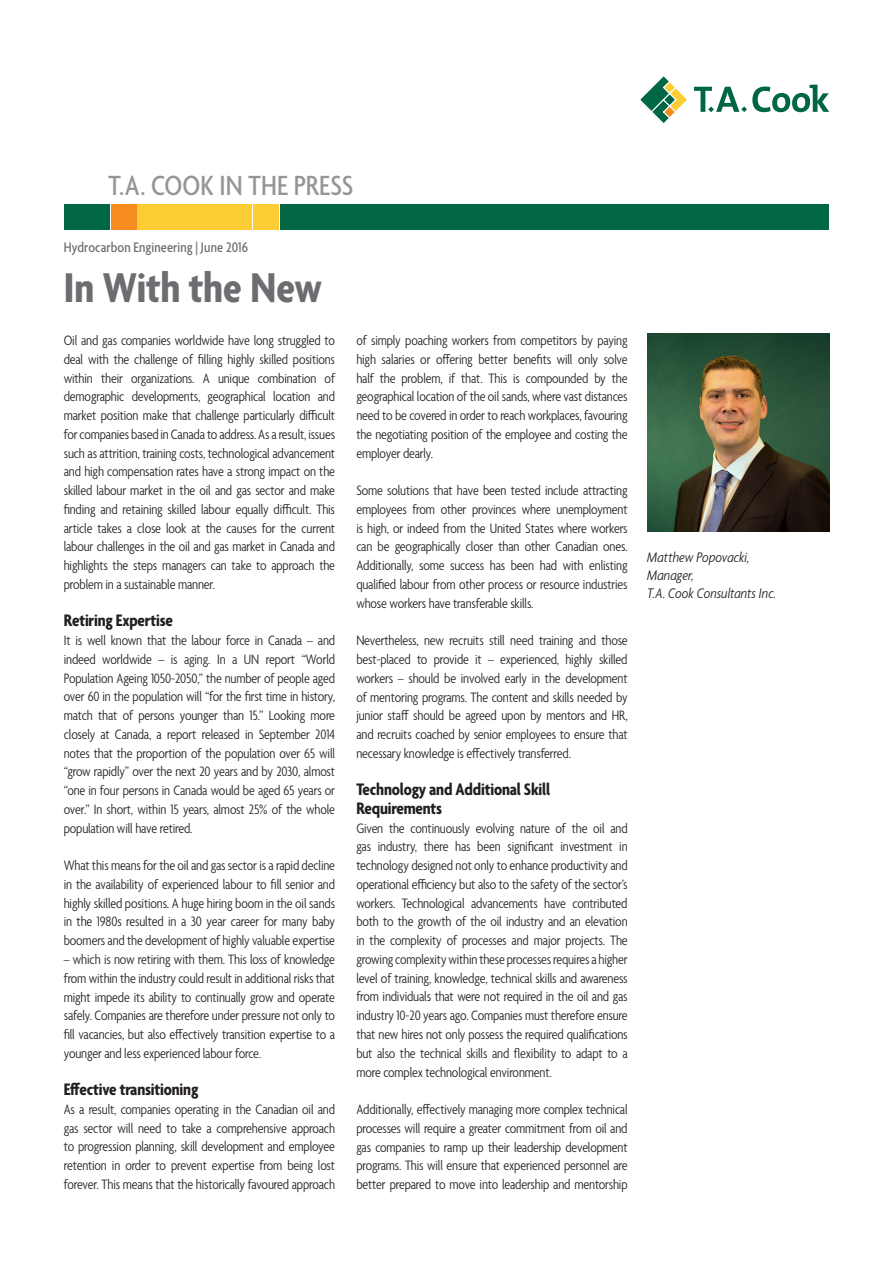
<style>
.page{position:relative;width:893px;height:1263px;background:#fff}
.page>*{position:absolute;margin:0;border:0;box-sizing:border-box;transform-origin:0 0}
.t1{font:700 condensed 45px "Agenda";letter-spacing:-.005em;color:#6c6d70}
.t2{font:500 condensed 30px "Agenda";letter-spacing:.005em;color:#939598}
.t3{font:700 condensed 18px/18.8px "Agenda";letter-spacing:-.01em;color:#231f20}
.t4{font:italic 300 condensed 15px/18px "Agenda";letter-spacing:.005em;color:#231f20}
.t5{font:500 condensed 15px "Agenda";letter-spacing:.005em;color:#6c6d70}
.t6{font:300 condensed 14.7px/18.8px "Agenda";letter-spacing:-.01em;color:#231f20;text-align:justify}
</style>
<div class="page">
<svg style="left:638px;top:75px;width:191px;height:48px"></svg>
<div style="left:64px;top:204px;width:46px;height:26px;background:#064"></div>
<div style="left:111px;top:204px;width:25px;height:26px;background:#f68c1f"></div>
<div style="left:253px;top:204px;width:26px;height:26px;background:#fecd33"></div>
<div style="left:280px;top:204px;width:26px;height:26px;background:#064"></div>
<div style="left:306px;top:204px;width:523px;height:26px;background:#064"></div>
<div style="left:137px;top:204px;width:115px;height:26px;background:#fecd33"></div>
<img style="left:647px;top:334px;width:182px;height:197px">
<h2 class="t2" style="left:108px;top:169px;width:246px">T.A. COOK IN THE PRESS</h2>
<p class="t5" style="left:64px;top:239px;width:186px">Hydrocarbon Engineering | June 2016</p>
<h1 class="t1" style="left:64px;top:264px;width:260px">In With the New</h1>
<p class="t6" style="left:64px;top:332px;width:273px">Oil and gas companies worldwide have long struggled to deal with the challenge of filling highly skilled positions within their organizations. A unique combination of demographic developments, geographical location and market position make that challenge particularly difficult for companies based in Canada to address. As a result, issues such as attrition, training costs, technological advancement and high compensation rates have a strong impact on the skilled labour market in the oil and gas sector and make finding and retaining skilled labour equally difficult. This article takes a close look at the causes for the current labour challenges in the oil and gas market in Canada and highlights the steps managers can take to approach the problem in a sustainable manner.</p>
<p class="t3" style="left:64px;top:612px;width:111px">Retiring Expertise</p>
<p class="t6" style="left:64px;top:632px;width:273px">It is well known that the labour force in Canada – and indeed worldwide – is aging. In a UN report “World Population Ageing 1050-2050,” the number of people aged over 60 in the population will “for the first time in history, match that of persons younger than 15.” Looking more closely at Canada, a report released in September 2014 notes that the proportion of the population over 65 will “grow rapidly” over the next 20 years and by 2030, almost “one in four persons in Canada would be aged 65 years or over.” In short, within 15 years, almost 25% of the whole population will have retired.</p>
<p class="t6" style="left:64px;top:857px;width:273px">What this means for the oil and gas sector is a rapid decline in the availability of experienced labour to fill senior and highly skilled positions. A huge hiring boom in the oil sands in the 1980s resulted in a 30 year career for many baby boomers and the development of highly valuable expertise</p>
<p class="t6" style="left:64px;top:951px;width:273px">– which is now retiring with them. This loss of knowledge from within the industry could result in additional risks that might impede its ability to continually grow and operate safely. Companies are therefore under pressure not only to fill vacancies, but also effectively transition expertise to a younger and less experienced labour force.</p>
<p class="t3" style="left:64px;top:1081px;width:136px">Effective transitioning</p>
<p class="t6" style="left:64px;top:1101px;width:273px">As a result, companies operating in the Canadian oil and gas sector will need to take a comprehensive approach to progression planning, skill development and employee retention in order to prevent expertise from being lost forever. This means that the historically favoured approach</p>
<p class="t6" style="left:356px;top:332px;width:273px">of simply poaching workers from competitors by paying high salaries or offering better benefits will only solve half the problem, if that. This is compounded by the geographical location of the oil sands, where vast distances need to be covered in order to reach workplaces, favouring the negotiating position of the employee and costing the employer dearly.</p>
<p class="t6" style="left:356px;top:482px;width:273px">Some solutions that have been tested include attracting employees from other provinces where unemployment is high, or indeed from the United States where workers can be geographically closer than other Canadian ones.<br>Additionally, some success has been had with enlisting qualified labour from other process or resource industries whose workers have transferable skills.</p>
<p class="t6" style="left:356px;top:632px;width:273px">Nevertheless, new recruits still need training and those best-placed to provide it – experienced, highly skilled workers – should be involved early in the development of mentoring programs. The content and skills needed by junior staff should be agreed upon by mentors and HR, and recruits coached by senior employees to ensure that necessary knowledge is effectively transferred.</p>
<p class="t3" style="left:356px;top:781px;width:196px">Technology and Additional Skill<br>Requirements</p>
<p class="t6" style="left:356px;top:819px;width:273px">Given the continuously evolving nature of the oil and gas industry, there has been significant investment in technology designed not only to enhance productivity and operational efficiency but also to the safety of the sector’s workers. Technological advancements have contributed both to the growth of the oil industry and an elevation in the complexity of processes and major projects. The growing complexity within these processes requires a higher level of training, knowledge, technical skills and awareness from individuals that were not required in the oil and gas industry 10-20 years ago. Companies must therefore ensure that new hires not only possess the required qualifications but also the technical skills and flexibility to adapt to a more complex technological environment.</p>
<p class="t6" style="left:356px;top:1101px;width:273px">Additionally, effectively managing more complex technical processes will require a greater commitment from oil and gas companies to ramp up their leadership development programs. This will ensure that experienced personnel are better prepared to move into leadership and mentorship</p>
<p class="t4" style="left:647px;top:548px;width:130px">Matthew Popovacki,<br>Manager,<br>T.A. Cook Consultants Inc.</p>
</div>
